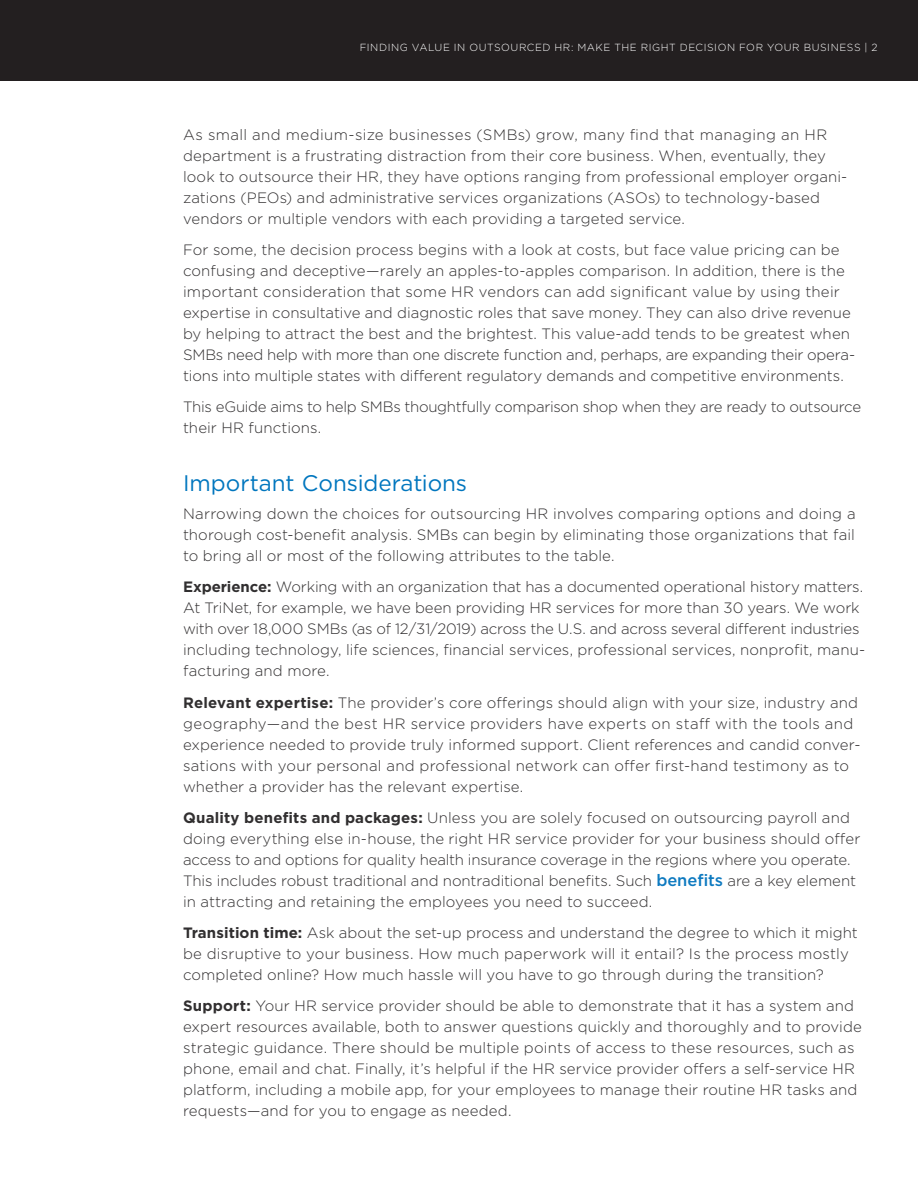
<style>
.page{position:relative;width:918px;height:1188px;background:#fff}
.page>*{position:absolute;margin:0;border:0;box-sizing:border-box;transform-origin:0 0}
.t1{font:22.5px "Gotham";letter-spacing:-.005em;color:#0076be}
.t2{font:300 15px/21px "Gotham";color:#312f30}
.t3{font:300 10.35px "Gotham";letter-spacing:.055em;color:#fff}
.s1{font-weight:700}
.s2{font-weight:500;font-size:16.5px;color:#0e7ac0}
</style>
<div class="page">
<div style="left:0;top:0;width:918px;height:81px;background:#231f20"></div>
<p class="t3" style="left:360px;top:41px;width:519px">FINDING VALUE IN OUTSOURCED HR: MAKE THE RIGHT DECISION FOR YOUR BUSINESS | 2</p>
<p class="t2" style="left:183px;top:123px;width:666px">As small and medium-size businesses (SMBs) grow, many find that managing an HR department is a frustrating distraction from their core business. When, eventually, they look to outsource their HR, they have options ranging from professional employer organi&shy;zations (PEOs) and administrative services organizations (ASOs) to technology-based vendors or multiple vendors with each providing a targeted service.</p>
<p class="t2" style="left:183px;top:239px;width:674px">For some, the decision process begins with a look at costs, but face value pricing can be confusing and deceptive—rarely an apples-to-apples comparison. In addition, there is the important consideration that some HR vendors can add significant value by using their expertise in consultative and diagnostic roles that save money. They can also drive revenue by helping to attract the best and the brightest. This value-add tends to be greatest when SMBs need help with more than one discrete function and, perhaps, are expanding their opera&shy;tions into multiple states with different regulatory demands and competitive environments.</p>
<p class="t2" style="left:183px;top:396px;width:680px">This eGuide aims to help SMBs thoughtfully comparison shop when they are ready to outsource their HR functions.</p>
<h1 class="t1" style="left:183px;top:469px;width:286px">Important Considerations</h1>
<p class="t2" style="left:183px;top:503px;width:674px;text-align:justify">Narrowing down the choices for outsourcing HR involves comparing options and doing a thorough cost-benefit analysis. SMBs can begin by eliminating those organizations that fail to bring all or most of the following attributes to the table.</p>
<p class="t2" style="left:183px;top:576px;width:684px"><span class="s1">Experience:</span> Working with an organization that has a documented operational history matters.<br>At TriNet, for example, we have been providing HR services for more than 30 years. We work with over 18,000 SMBs (as of 12/31/2019) across the U.S. and across several different industries including technology, life sciences, financial services, professional services, nonprofit, manu&shy;facturing and more.</p>
<p class="t2" style="left:183px;top:691px;width:679px"><span class="s1">Relevant expertise:</span> The provider’s core offerings should align with your size, industry and geography—and the best HR service providers have experts on staff with the tools and experience needed to provide truly informed support. Client references and candid conver&shy;sations with your personal and professional network can offer first-hand testimony as to whether a provider has the relevant expertise.</p>
<p class="t2" style="left:183px;top:807px;width:679px"><span class="s1">Quality benefits and packages:</span> Unless you are solely focused on outsourcing payroll and doing everything else in-house, the right HR service provider for your business should offer access to and options for quality health insurance coverage in the regions where you operate.<br>This includes robust traditional and nontraditional benefits. Such <span class="s2">benefits</span> are a key element in attracting and retaining the employees you need to succeed.</p>
<p class="t2" style="left:183px;top:922px;width:676px"><span class="s1">Transition time:</span> Ask about the set-up process and understand the degree to which it might be disruptive to your business. How much paperwork will it entail? Is the process mostly completed online? How much hassle will you have to go through during the transition?</p>
<p class="t2" style="left:183px;top:995px;width:680px"><span class="s1">Support:</span> Your HR service provider should be able to demonstrate that it has a system and expert resources available, both to answer questions quickly and thoroughly and to provide strategic guidance. There should be multiple points of access to these resources, such as phone, email and chat. Finally, it’s helpful if the HR service provider offers a self-service HR platform, including a mobile app, for your employees to manage their routine HR tasks and requests—and for you to engage as needed.</p>
</div>
